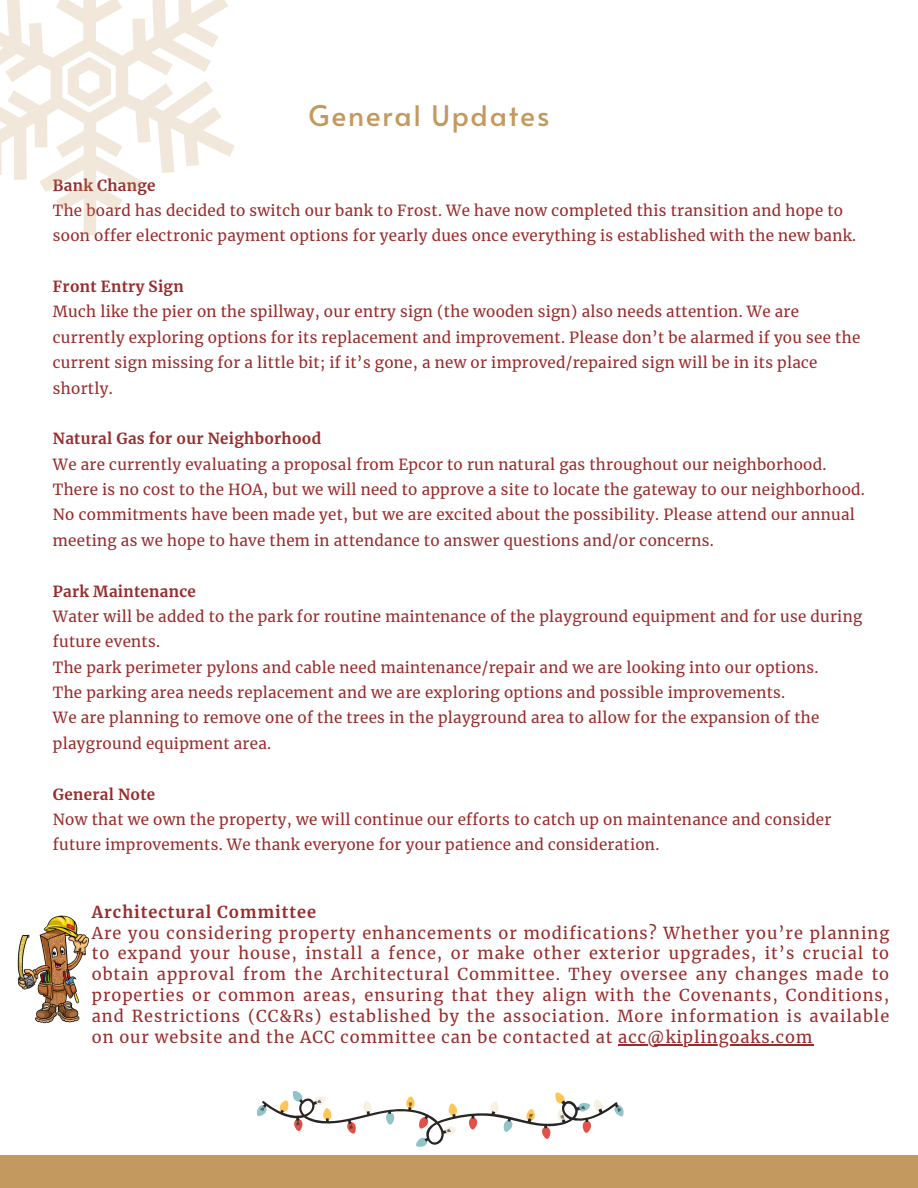
<style>
.page{position:relative;width:918px;height:1188px;background:#fff}
.page>*{position:absolute;margin:0;border:0;box-sizing:border-box;transform-origin:0 0}
.t1{font:28.2px "Alata";letter-spacing:.06em;color:#c4995f}
.t2{font:16.35px/21px "Merriweather";letter-spacing:.06em;color:#992b2b;text-align:justify}
.t3{font:700 16.35px "Merriweather";letter-spacing:.06em;color:#992b2b}
.t4{font:15.15px/25.3px "Merriweather";letter-spacing:.02em;color:#992b2b}
.t5{font:700 15.15px "Merriweather";letter-spacing:.02em;color:#992b2b}
</style>
<div class="page">
<div style="left:0;top:1155px;width:918px;height:33px;background:#c4995f"></div>
<svg style="left:0;top:0;width:235px;height:235px"></svg>
<svg style="left:68px;top:57px;width:43px;height:50px"></svg>
<img style="left:17px;top:916px;width:72px;height:108px">
<svg style="left:257px;top:1091px;width:367px;height:56px"></svg>
<hr style="left:618px;top:1044px;width:195px;height:2px;background:#992b2b">
<p class="t1" style="left:309px;top:95px;width:242px">General Updates</p>
<p class="t5" style="left:53px;top:176px;width:104px">Bank Change</p>
<h1 class="t4" style="left:53px;top:198px;width:805px">The board has decided to switch our bank to Frost. We have now completed this transition and hope to soon offer electronic payment options for yearly dues once everything is established with the new bank.</h1>
<p class="t5" style="left:53px;top:277px;width:132px">Front Entry Sign</p>
<p class="t4" style="left:53px;top:299px;width:809px">Much like the pier on the spillway, our entry sign (the wooden sign) also needs attention. We are currently exploring options for its replacement and improvement. Please don’t be alarmed if you see the current sign missing for a little bit; if it’s gone, a new or improved/repaired sign will be in its place shortly.</p>
<p class="t5" style="left:53px;top:429px;width:270px">Natural Gas for our Neighborhood</p>
<p class="t4" style="left:53px;top:452px;width:814px">We are currently evaluating a proposal from Epcor to run natural gas throughout our neighborhood.<br>There is no cost to the HOA, but we will need to approve a site to locate the gateway to our neighborhood.<br>No commitments have been made yet, but we are excited about the possibility. Please attend our annual meeting as we hope to have them in attendance to answer questions and/or concerns.</p>
<p class="t5" style="left:53px;top:582px;width:144px">Park Maintenance</p>
<p class="t4" style="left:53px;top:604px;width:811px">Water will be added to the park for routine maintenance of the playground equipment and for use during future events.</p>
<p class="t4" style="left:53px;top:655px;width:767px">The park perimeter pylons and cable need maintenance/repair and we are looking into our options.</p>
<p class="t4" style="left:53px;top:680px;width:734px">The parking area needs replacement and we are exploring options and possible improvements.</p>
<p class="t4" style="left:53px;top:705px;width:768px">We are planning to remove one of the trees in the playground area to allow for the expansion of the playground equipment area.</p>
<p class="t5" style="left:53px;top:785px;width:104px">General Note</p>
<p class="t4" style="left:53px;top:807px;width:780px">Now that we own the property, we will continue our efforts to catch up on maintenance and consider future improvements. We thank everyone for your patience and consideration.</p>
<p class="t3" style="left:92px;top:901px;width:226px">Architectural Committee</p>
<p class="t2" style="left:92px;top:922px;width:799px">Are you considering property enhancements or modifications? Whether you’re planning to expand your house, install a fence, or make other exterior upgrades, it’s crucial to obtain approval from the Architectural Committee. They oversee any changes made to properties or common areas, ensuring that they align with the Covenants, Conditions, and Restrictions (CC&amp;Rs) established by the association. More information is available on our website and the ACC committee can be contacted at acc@kiplingoaks.com</p>
</div>
